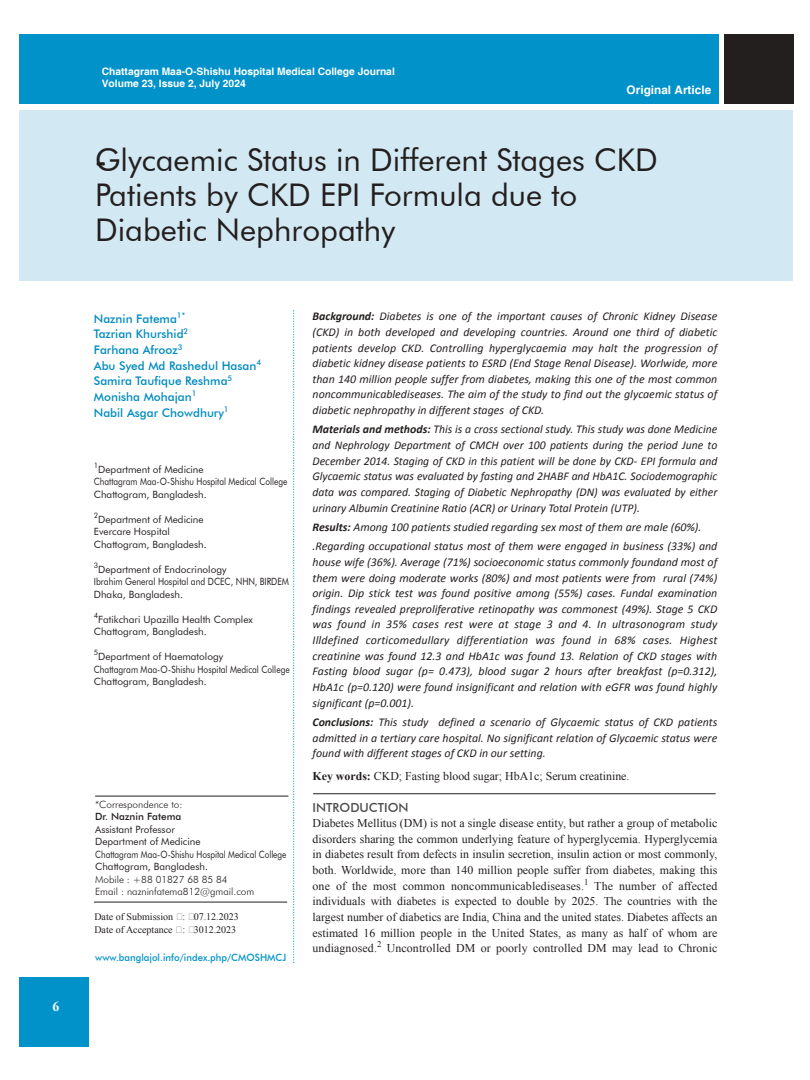
<style>
.page{position:relative;width:810px;height:1080px;background:#fff}
.page>*{position:absolute;margin:0;border:0;box-sizing:border-box;transform-origin:0 0}
.t1{font:31.25px/35px "Futura BT";color:#241f1f}
.t2{font:700 13.75px "Times New Roman";color:#fff}
.t3{font:500 12.5px "Futura BT";color:#4f4c4d}
.t4{font:italic 11.88px/15.6px "Calibri";color:#241f1f;text-align:justify}
.t5{font:11.88px/15.6px "Times New Roman";letter-spacing:.01em;color:#241f1f;text-align:justify}
.t6{font:500 11.88px/15.6px "Futura BT";color:#008bc0}
.t7{font:700 11.75px "Helvetica";color:#fff}
.t8{font:700 10.25px/12.1px "Helvetica";color:#fff}
.t9{font:10px/12.5px "Futura BT";color:#241f1f}
.t10{font:300 10px/12.5px "Futura BT";color:#241f1f}
.t11{font:10px/12.5px "Times New Roman";color:#241f1f}
.t12{font:500 10px "Futura BT";color:#0092c9;scale:.96 1}
.t13{font:500 10px "Futura BT";color:#241f1f}
.t14{font:7.5px "Futura BT";color:#241f1f}
.s1{font-weight:700}
</style>
<div class="page">
<div style="left:19px;top:34px;width:700px;height:69px;background:#0092c9"></div>
<div style="left:19px;top:110px;width:774px;height:171px;background:#d2e8f3"></div>
<div style="left:724px;top:34px;width:69px;height:69px;background:#241f1f"></div>
<div style="left:19px;top:977px;width:70px;height:70px;background:#0092c9"></div>
<svg style="left:293px;top:311px;width:1px;height:652px"></svg>
<hr style="left:95px;top:796px;width:193px;height:1px;background:#241f1f">
<hr style="left:94px;top:902px;width:193px;height:1px;background:#241f1f">
<hr style="left:313px;top:794px;width:403px;height:1px;background:#241f1f">
<p class="t2" style="left:53px;top:997px;width:8px">6</p>
<p class="t8" style="left:102px;top:66px;width:295px">Chattagram Maa-O-Shishu Hospital Medical College Journal<br>Volume 23, Issue 2, July 2024</p>
<p class="t7" style="left:627px;top:83px;width:86px">Original Article</p>
<h1 class="t1" style="left:95px;top:142px;width:564px">-Glycaemic Status in Different Stages CKD<br>Patients by CKD EPI Formula due to<br>Diabetic Nephropathy</h1>
<p class="t6" style="left:94px;top:311px;width:169px">Naznin Fatema<sup>1*<br></sup>Tazrian Khurshid<sup>2<br></sup>Farhana Afrooz<sup>3<br></sup>Abu Syed Md Rashedul Hasan<sup>4<br></sup>Samira Taufique Reshma<sup>5<br></sup>Monisha Mohajan<sup>1<br></sup>Nabil Asgar Chowdhury<sup>1</sup></p>
<p class="t14" style="left:94px;top:461px;width:6px">1</p>
<p class="t9" style="left:94px;top:463px;width:195px;text-indent:4px">Department of Medicine<br>Chattagram Maa-O-Shishu Hospital Medical College<br>Chattogram, Bangladesh.</p>
<p class="t14" style="left:94px;top:511px;width:6px">2</p>
<p class="t9" style="left:94px;top:513px;width:114px;text-indent:4px">Department of Medicine<br>Evercare Hospital<br>Chattogram, Bangladesh.</p>
<p class="t14" style="left:94px;top:561px;width:6px">3</p>
<p class="t9" style="left:94px;top:563px;width:197px;text-indent:4px">Department of Endocrinology<br>Ibrahim General Hospital and DCEC, NHN, BIRDEM<br>Dhaka, Bangladesh.</p>
<p class="t14" style="left:94px;top:611px;width:6px">4</p>
<p class="t9" style="left:94px;top:613px;width:161px;text-indent:4px">Fatikchari Upazilla Health Complex<br>Chattogram, Bangladesh.</p>
<p class="t14" style="left:94px;top:648px;width:6px">5</p>
<p class="t9" style="left:94px;top:650px;width:197px;text-indent:4px">Department of Haematology<br>Chattagram Maa-O-Shishu Hospital Medical College<br>Chattogram, Bangladesh.</p>
<p class="t10" style="left:95px;top:798px;width:89px">*Correspondence to:</p>
<p class="t13" style="left:95px;top:811px;width:88px">Dr. Naznin Fatema</p>
<p class="t9" style="left:95px;top:823px;width:193px">Assistant Professor<br>Department of Medicine<br>Chattagram Maa-O-Shishu Hospital Medical College<br>Chattogram, Bangladesh.</p>
<p class="t10" style="left:95px;top:873px;width:161px">Mobile : +88 01827 68 85 84<br>Email : nazninfatema812@gmail.com</p>
<p class="t11" style="left:94px;top:911px;width:146px">Date of Submission : 07.12.2023<br>Date of Acceptance : 3012.2023</p>
<p class="t12" style="left:95px;top:951px;width:200px">www.banglajol.info/index.php/CMOSHMCJ</p>
<p class="t4" style="left:313px;top:308px;width:406px"><span class="s1">Background:</span> Diabetes is one of the important causes of Chronic Kidney Disease (CKD) in both developed and developing countries. Around one third of diabetic patients develop CKD. Controlling hyperglycaemia may halt the progression of diabetic kidney disease patients to ESRD (End Stage Renal Disease). Worlwide, more than 140 million people suffer from diabetes, making this one of the most common noncommunicablediseases. The aim of the study to find out the glycaemic status of diabetic nephropathy in different stages of CKD.</p>
<p class="t4" style="left:313px;top:421px;width:406px"><span class="s1">Materials and methods:</span> This is a cross sectional study. This study was done Medicine and Nephrology Department of CMCH over 100 patients during the period June to December 2014. Staging of CKD in this patient will be done by CKD- EPI formula and Glycaemic status was evaluated by fasting and 2HABF and HbA1C. Sociodemographic data was compared. Staging of Diabetic Nephropathy (DN) was evaluated by either urinary Albumin Creatinine Ratio (ACR) or Urinary Total Protein (UTP).</p>
<p class="t4" style="left:313px;top:517px;width:406px;line-height:19.4px"><span class="s1">Results:</span> Among 100 patients studied regarding sex most of them are male (60%). .Regarding occupational status most of them were engaged in business (33%) and</p>
<p class="t4" style="left:313px;top:554px;width:406px">house wife (36%). Average (71%) socioeconomic status commonly foundand most of them were doing moderate works (80%) and most patients were from rural (74%) origin. Dip stick test was found positive among (55%) cases. Fundal examination findings revealed preproliferative retinopathy was commonest (49%). Stage 5 CKD was found in 35% cases rest were at stage 3 and 4. In ultrasonogram study Illdefined corticomedullary differentiation was found in 68% cases. Highest creatinine was found 12.3 and HbA1c was found 13. Relation of CKD stages with Fasting blood sugar (p= 0.473), blood sugar 2 hours after breakfast (p=0.312), HbA1c (p=0.120) were found insignificant and relation with eGFR was found highly significant (p=0.001).</p>
<p class="t4" style="left:313px;top:714px;width:406px"><span class="s1">Conclusions:</span> This study defined a scenario of Glycaemic status of CKD patients admitted in a tertiary care hospital. No significant relation of Glycaemic status were found with different stages of CKD in our setting.</p>
<p class="t5" style="left:313px;top:768px;width:318px"><span class="s1">Key words:</span> CKD; Fasting blood sugar; HbA1c; Serum creatinine.</p>
<p class="t3" style="left:313px;top:800px;width:98px">INTRODUCTION</p>
<p class="t5" style="left:313px;top:815px;width:406px">Diabetes Mellitus (DM) is not a single disease entity, but rather a group of metabolic disorders sharing the common underlying feature of hyperglycemia. Hyperglycemia in diabetes result from defects in insulin secretion, insulin action or most commonly, both. Worldwide, more than 140 million people suffer from diabetes, making this one of the most common noncommunicablediseases.<sup>1</sup> The number of affected individuals with diabetes is expected to double by 2025. The countries with the largest number of diabetics are India, China and the united states. Diabetes affects an estimated 16 million people in the United States, as many as half of whom are undiagnosed.<sup>2</sup> Uncontrolled DM or poorly controlled DM may lead to Chronic</p>
</div>
